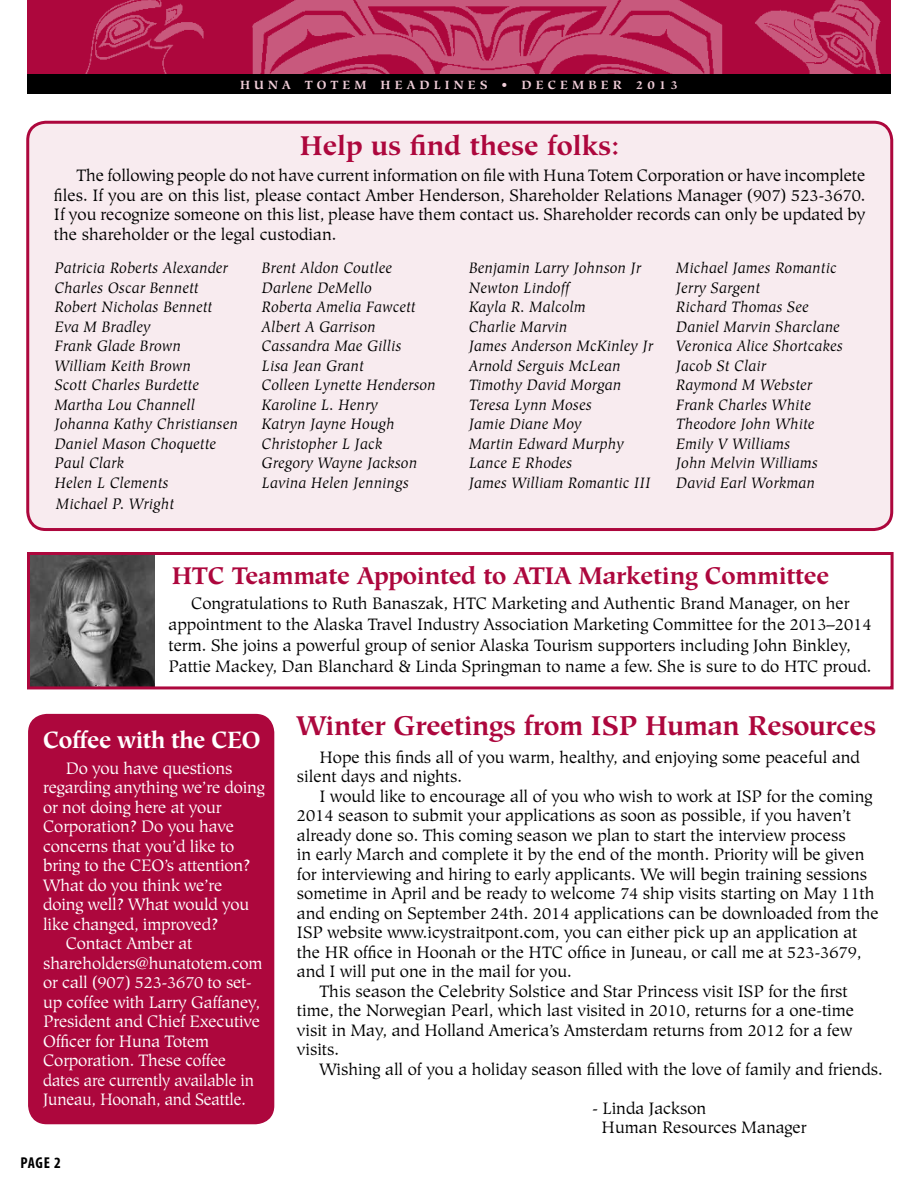
<style>
.page{position:relative;width:918px;height:1188px;background:#fff}
.page>*{position:absolute;margin:0;border:0;box-sizing:border-box;transform-origin:0 0}
.t1{font:700 27px "Hiroshige";letter-spacing:-.01em;color:#ad073d}
.t2{font:700 24px "Hiroshige";letter-spacing:-.01em;color:#ad073d}
.t3{font:700 23.4px "Hiroshige";letter-spacing:-.02em;color:#fff}
.t4{font:16.5px/19.5px "Hiroshige";color:#000}
.t5{font:16.5px "Hiroshige";letter-spacing:-.01em;color:#fff}
.t6{font:16.5px "Hiroshige";letter-spacing:-.01em;color:#fff;scale:.95 1}
.t7{font:700 condensed 15.75px "Myriad Pro";color:#000}
.t8{font:italic 15px/19.5px "Hiroshige";letter-spacing:.025em;color:#000;scale:.95 1}
.t9{font:700 11.85px "Hiroshige";letter-spacing:.35em;color:#efcdd8}
</style>
<div class="page">
<div style="left:28px;top:122px;width:864px;height:408px;background:#f8ebef;border-radius:18px"></div>
<div style="left:26px;top:121px;width:867px;height:410px;border:3px solid #ad073d;border-radius:18px"></div>
<img style="left:31px;top:556px;width:123px;height:129px">
<div style="left:29px;top:715px;width:245px;height:409px;background:#ad073d;border-radius:18px"></div>
<div style="left:28px;top:714px;width:246px;height:410px;border:2px solid #ad073d;border-radius:18px"></div>
<div style="left:27px;top:552px;width:867px;height:137px;border:3px solid #ad073d"></div>
<img style="left:27px;top:0;width:864px;height:74px">
<div style="left:27px;top:74px;width:864px;height:20px;background:#000"></div>
<p class="t9" style="left:240px;top:77px;width:439px">Huna Totem headlines • december 2013</p>
<h1 class="t1" style="left:300px;top:129px;width:322px">Help us find these folks:</h1>
<p class="t4" style="left:54px;top:166px;width:813px;text-align:justify;text-indent:23px">The following people do not have current information on file with Huna Totem Corporation or have incomplete files. If you are on this list, please contact Amber Henderson, Shareholder Relations Manager (907) 523-3670.<br>If you recognize someone on this list, please have them contact us. Shareholder records can only be updated by the shareholder or the legal custodian.</p>
<p class="t8" style="left:55px;top:259px;width:194px">Patricia Roberts Alexander<br>Charles Oscar Bennett<br>Robert Nicholas Bennett<br>Eva M Bradley<br>Frank Glade Brown<br>William Keith Brown<br>Scott Charles Burdette<br>Martha Lou Channell<br>Johanna Kathy Christiansen<br>Daniel Mason Choquette<br>Paul Clark<br>Helen L Clements</p>
<p class="t8" style="left:262px;top:259px;width:185px">Brent Aldon Coutlee<br>Darlene DeMello<br>Roberta Amelia Fawcett<br>Albert A Garrison<br>Cassandra Mae Gillis<br>Lisa Jean Grant<br>Colleen Lynette Henderson<br>Karoline L. Henry<br>Katryn Jayne Hough<br>Christopher L Jack<br>Gregory Wayne Jackson<br>Lavina Helen Jennings</p>
<p class="t8" style="left:469px;top:259px;width:195px">Benjamin Larry Johnson Jr<br>Newton Lindoff<br>Kayla R. Malcolm<br>Charlie Marvin<br>James Anderson McKinley Jr<br>Arnold Serguis McLean<br>Timothy David Morgan<br>Teresa Lynn Moses<br>Jamie Diane Moy<br>Martin Edward Murphy<br>Lance E Rhodes<br>James William Romantic III</p>
<p class="t8" style="left:676px;top:259px;width:177px">Michael James Romantic<br>Jerry Sargent<br>Richard Thomas See<br>Daniel Marvin Sharclane<br>Veronica Alice Shortcakes<br>Jacob St Clair<br>Raymond M Webster<br>Frank Charles White<br>Theodore John White<br>Emily V Williams<br>John Melvin Williams<br>David Earl Workman</p>
<p class="t8" style="left:56px;top:494px;width:126px">Michael P. Wright</p>
<h2 class="t2" style="left:172px;top:561px;width:659px">HTC Teammate Appointed to ATIA Marketing Committee</h2>
<p class="t4" style="left:169px;top:593px;width:704px;line-height:21px;text-indent:23px">Congratulations to Ruth Banaszak, HTC Marketing and Authentic Brand Manager, on her appointment to the Alaska Travel Industry Association Marketing Committee for the 2013–2014 term. She joins a powerful group of senior Alaska Tourism supporters including John Binkley, Pattie Mackey, Dan Blanchard &amp; Linda Springman to name a few. She is sure to do HTC proud.</p>
<h3 class="t3" style="left:43px;top:726px;width:185px">Coffee with the CEO</h3>
<p class="t5" style="left:66px;top:758px;width:168px">Do you have questions</p>
<p class="t5" style="left:43px;top:778px;width:223px">regarding anything we’re doing</p>
<p class="t5" style="left:43px;top:797px;width:180px">or not doing here at your</p>
<p class="t5" style="left:43px;top:817px;width:192px">Corporation? Do you have</p>
<p class="t5" style="left:43px;top:836px;width:193px">concerns that you’d like to</p>
<p class="t5" style="left:43px;top:856px;width:209px">bring to the CEO’s attention?</p>
<p class="t5" style="left:43px;top:875px;width:181px">What do you think we’re</p>
<p class="t5" style="left:43px;top:895px;width:208px">doing well? What would you</p>
<p class="t5" style="left:43px;top:914px;width:177px">like changed, improved?</p>
<p class="t5" style="left:66px;top:934px;width:128px">Contact Amber at</p>
<p class="t5" style="left:43px;top:953px;width:221px">shareholders@hunatotem.com</p>
<p class="t5" style="left:43px;top:973px;width:210px">or call (907) 523-3670 to set-</p>
<p class="t5" style="left:43px;top:992px;width:218px">up coffee with Larry Gaffaney,</p>
<p class="t5" style="left:43px;top:1012px;width:218px">President and Chief Executive</p>
<p class="t5" style="left:43px;top:1031px;width:168px">Officer for Huna Totem</p>
<p class="t5" style="left:43px;top:1051px;width:184px">Corporation. These coffee</p>
<p class="t6" style="left:43px;top:1070px;width:223px">dates are currently available in</p>
<p class="t6" style="left:43px;top:1090px;width:215px">Juneau, Hoonah, and Seattle.</p>
<p class="t7" style="left:20px;top:1154px;width:42px">page 2</p>
<h1 class="t1" style="left:297px;top:709px;width:581px">Winter Greetings from ISP Human Resources</h1>
<p class="t4" style="left:297px;top:747px;width:565px;text-indent:23px">Hope this finds all of you warm, healthy, and enjoying some peaceful and silent days and nights.</p>
<p class="t4" style="left:319px;top:786px;width:554px">I would like to encourage all of you who wish to work at ISP for the coming</p>
<p class="t4" style="left:297px;top:806px;width:556px">2014 season to submit your applications as soon as possible, if you haven’t</p>
<p class="t4" style="left:297px;top:825px;width:550px">already done so. This coming season we plan to start the interview process</p>
<p class="t4" style="left:297px;top:845px;width:569px">in early March and complete it by the end of the month. Priority will be given</p>
<p class="t4" style="left:297px;top:864px;width:572px">for interviewing and hiring to early applicants. We will begin training sessions</p>
<p class="t4" style="left:297px;top:884px;width:579px">sometime in April and be ready to welcome 74 ship visits starting on May 11th</p>
<p class="t4" style="left:297px;top:903px;width:583px">and ending on September 24th. 2014 applications can be downloaded from the</p>
<p class="t4" style="left:297px;top:923px;width:562px">IS P website www.icystraitpont.com, you can either pick up an application at</p>
<p class="t4" style="left:297px;top:942px;width:566px">the HR office in Hoonah or the HTC office in Juneau, or call me at 523-3679,</p>
<p class="t4" style="left:297px;top:962px;width:276px">and I will put one in the mail for you.</p>
<p class="t4" style="left:319px;top:981px;width:530px">This season the Celebrity Solstice and Star Princess visit ISP for the first</p>
<p class="t4" style="left:297px;top:1001px;width:559px">time, the Norwegian Pearl, which last visited in 2010, returns for a one-time</p>
<p class="t4" style="left:297px;top:1020px;width:557px">visit in May, and Holland America’s Amsterdam returns from 2012 for a few</p>
<p class="t4" style="left:297px;top:1040px;width:44px">visits.</p>
<p class="t4" style="left:319px;top:1059px;width:565px">Wishing all of you a holiday season filled with the love of family and friends.</p>
<p class="t4" style="left:602px;top:1098px;width:207px;text-indent:-9px">- Linda Jackson<br>Human Resources Manager</p>
</div>
